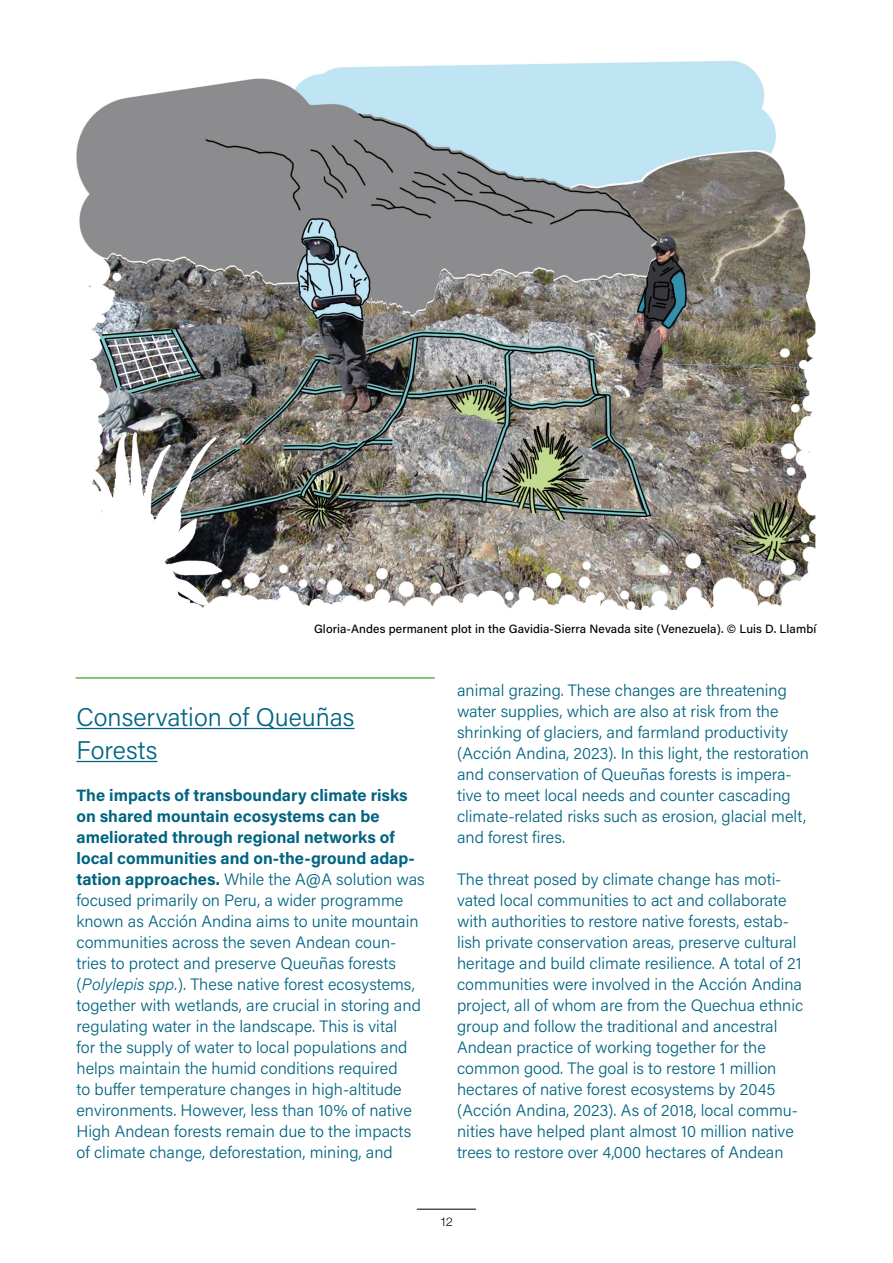
<style>
.page{position:relative;width:893px;height:1263px;background:#fff}
.page>*{position:absolute;margin:0;border:0;box-sizing:border-box;transform-origin:0 0}
.t1{font:300 25.5px "Acumin Pro";color:#006481}
.t2{font:300 16.5px/21px "Acumin Pro";color:#006481}
.t3{font:500 12px "Acumin Pro";letter-spacing:.01em;color:#000}
.t4{font:300 12px "Helvetica Neue";color:#000}
.s1{font-weight:700}
.s2{font-style:italic}
</style>
<div class="page">
<hr style="left:417px;top:1209px;width:59px;height:1px;background:#000">
<hr style="left:77px;top:728px;width:277px;height:1px;background:#006481">
<hr style="left:77px;top:761px;width:80px;height:1px;background:#006481">
<hr style="left:76px;top:677px;width:359px;height:2px;background:#64b145">
<img style="left:76px;top:60px;width:740px;height:550px">
<p class="t3" style="left:314px;top:620px;width:504px">Gloria-Andes permanent plot in the Gavidia-Sierra Nevada site (Venezuela). © Luis D. Llambí</p>
<p class="t1" style="left:77px;top:699px;width:279px">Conservation of Queuñas</p>
<p class="t1" style="left:77px;top:732px;width:82px">Forests</p>
<p class="t2" style="left:77px;top:784px;width:350px"><span class="s1">The impacts of transboundary climate risks on shared mountain ecosystems can be ameliorated through regional networks of local communities and on-the-ground adap&shy;tation approaches.</span> While the A@A solution was focused primarily on Peru, a wider programme known as Acción Andina aims to unite mountain communities across the seven Andean coun&shy;tries to protect and preserve Queuñas forests (<span class="s2">Polylepis spp.</span>). These native forest ecosystems, together with wetlands, are crucial in storing and regulating water in the landscape. This is vital<br>for the supply of water to local populations and helps maintain the humid conditions required<br>to buffer temperature changes in high-altitude environments. However, less than 10% of native High Andean forests remain due to the impacts of climate change, deforestation, mining, and</p>
<p class="t2" style="left:457px;top:679px;width:353px">animal grazing. These changes are threatening water supplies, which are also at risk from the shrinking of glaciers, and farmland productivity (Acción Andina, 2023). In this light, the restoration and conservation of Queuñas forests is impera&shy;tive to meet local needs and counter cascading climate-related risks such as erosion, glacial melt, and forest fires.</p>
<p class="t2" style="left:457px;top:868px;width:348px">The threat posed by climate change has moti&shy;vated local communities to act and collaborate with authorities to restore native forests, estab&shy;lish private conservation areas, preserve cultural heritage and build climate resilience. A total of 21 communities were involved in the Acción Andina project, all of whom are from the Quechua ethnic group and follow the traditional and ancestral Andean practice of working together for the common good. The goal is to restore 1 million hectares of native forest ecosystems by 2045 (Acción Andina, 2023). As of 2018, local commu&shy;nities have helped plant almost 10 million native trees to restore over 4,000 hectares of Andean</p>
<p class="t4" style="left:440px;top:1212px;width:14px">12</p>
</div>
